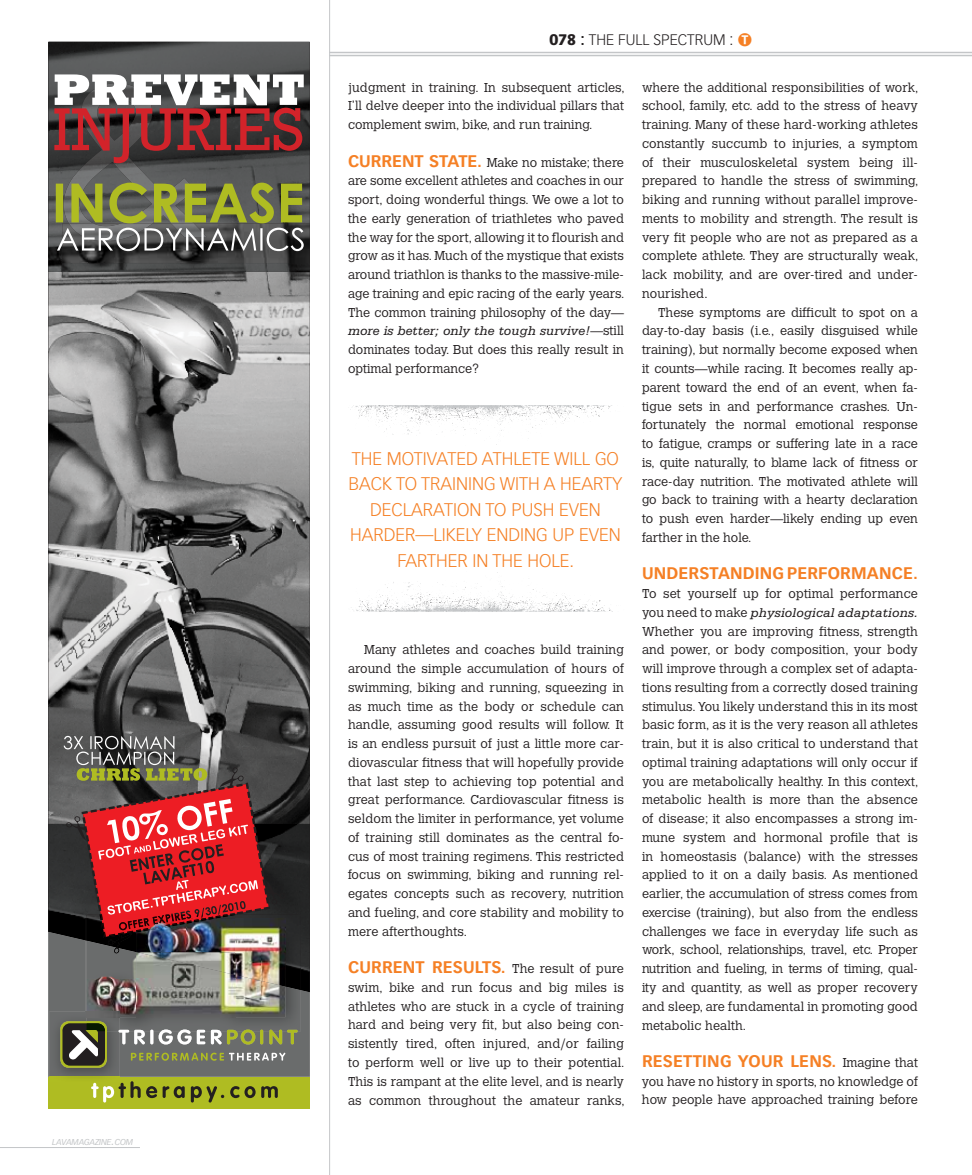
<style>
.page{position:relative;width:972px;height:1175px;background:#fff}
.page>*{position:absolute;margin:0;border:0;box-sizing:border-box;transform-origin:0 0}
.t1{font:300 18px "Vectora LH";color:#f58025}
.t2{font:700 16.5px "Vectora LH";letter-spacing:.01em;color:#f58025}
.t3{font:300 15px "Vectora LH";color:#231f20}
.t4{font:italic 13.5px "Serifa";color:#231f20}
.t5{font:300 12.75px/18.8px "Calvert";color:#231f20;text-align:justify}
.t6{font:italic 8.4px "Vectora LH";letter-spacing:-.015em;color:#c4c6c8}
.s1{font-size:12px}
.s2{font-weight:900}
.s3{font-weight:700}
.s4{font-family:"Bundesbahn Pi One";font-weight:400;color:#f58025}
.s5{font-family:"Vectora LH";font-weight:700;font-size:16.5px;color:#f58025}
.s6{font-family:"Calvert";font-weight:300;font-style:normal;font-size:12.75px}
.s7{font-family:"Calvert";font-weight:300;font-size:12.75px;color:#231f20}
</style>
<div class="page">
<hr style="left:329px;top:55px;width:643px;height:1px;background:#c4c6c8">
<hr style="left:329px;top:52px;width:643px;height:1px;background:#c4c6c8">
<hr style="left:0;top:1147px;width:140px;height:1px;background:#c4c6c8">
<svg style="left:350px;top:405px;width:262px;height:40px"></svg>
<svg style="left:351px;top:572px;width:262px;height:40px"></svg>
<hr style="left:329px;top:0;width:1px;height:1174px;background:#c4c6c8">
<img style="left:48px;top:272px;width:262px;height:552px">
<img style="left:48px;top:42px;width:262px;height:230px">
<img style="left:64px;top:163px;width:131px;height:20px">
<img style="left:62px;top:223px;width:248px;height:40px">
<img style="left:48px;top:824px;width:262px;height:107px">
<svg style="left:48px;top:931px;width:262px;height:177px;background:#666867"></svg>
<div style="left:49px;top:1076px;width:261px;height:32px;background:#afbc22"></div>
<svg style="left:91px;top:1081px;width:66px;height:21px"></svg>
<svg style="left:163px;top:1086px;width:22px;height:12px"></svg>
<svg style="left:191px;top:1086px;width:33px;height:16px"></svg>
<svg style="left:230px;top:1086px;width:48px;height:12px"></svg>
<svg style="left:56px;top:183px;width:248px;height:68px;background:#7a7e53"></svg>
<svg style="left:54px;top:74px;width:250px;height:89px"></svg>
<img style="left:49px;top:1011px;width:71px;height:65px">
<svg style="left:131px;top:1052px;width:154px;height:8px"></svg>
<img style="left:285px;top:914px;width:16px;height:72px">
<img style="left:120px;top:986px;width:181px;height:45px">
<svg style="left:159px;top:1029px;width:46px;height:15px"></svg>
<svg style="left:211px;top:1029px;width:52px;height:15px"></svg>
<svg style="left:269px;top:1029px;width:29px;height:15px"></svg>
<img style="left:111px;top:1017px;width:9px;height:14px">
<svg style="left:119px;top:1029px;width:34px;height:15px"></svg>
<img style="left:85px;top:953px;width:2px;height:58px">
<svg style="left:60px;top:1011px;width:51px;height:56px;background:#65664e"></svg>
<img style="left:186px;top:953px;width:50px;height:10px">
<img style="left:236px;top:953px;width:49px;height:25px">
<img style="left:87px;top:953px;width:49px;height:64px">
<img style="left:136px;top:953px;width:50px;height:64px">
<img style="left:186px;top:963px;width:50px;height:54px">
<img style="left:236px;top:975px;width:16px;height:3px">
<img style="left:236px;top:978px;width:49px;height:39px">
<svg style="left:64px;top:736px;width:222px;height:217px;background:#8e4746"></svg>
<p class="t6" style="left:52px;top:1137px;width:82px">LAVAMAGAZINE<span class="s1">.</span>COM</p>
<p class="t3" style="left:549px;top:31px;width:205px"><span class="s2">078</span> <span class="s3">:</span> THE FULL SPECTRUM : <span class="s4">T</span></p>
<p class="t5" style="left:348px;top:78px;width:278px">judgment in training. In subsequent articles, I’ll delve deeper into the individual pillars that complement swim, bike, and run training.</p>
<p class="t5" style="left:348px;top:153px;width:278px"><span class="s5">CURRENT STATE.</span> Make no mistake; there are some excellent athletes and coaches in our sport, doing wonderful things. We owe a lot to the early generation of triathletes who paved the way for the sport, allowing it to flourish and grow as it has. Much of the mystique that exists around triathlon is thanks to the massive-mile&shy;age training and epic racing of the early years.<br>The common training philosophy of the day—</p>
<p class="t4" style="left:348px;top:323px;width:278px">more is better; only the tough survive!<span class="s6">—still</span></p>
<p class="t5" style="left:348px;top:340px;width:278px">dominates today. But does this really result in optimal performance?</p>
<h1 class="t1" style="left:352px;top:448px;width:11px">THE</h1>
<h1 class="t1" style="left:387px;top:448px;width:117px">M OTIVATE D ATHLETE</h1>
<h1 class="t1" style="left:554px;top:448px;width:66px">WILL GO</h1>
<h1 class="t1" style="left:348px;top:473px;width:276px">BACK TO TRAINING WITH A HEARTY</h1>
<h1 class="t1" style="left:370px;top:499px;width:153px">DECLARATION TO PUSH</h1>
<h1 class="t1" style="left:559px;top:499px;width:43px">EVEN</h1>
<h1 class="t1" style="left:350px;top:524px;width:272px">HARDER—LIKELY ENDING UP EVEN</h1>
<h1 class="t1" style="left:397px;top:550px;width:31px">FARTHER</h1>
<h1 class="t1" style="left:473px;top:550px;width:31px">IN THE</h1>
<h1 class="t1" style="left:528px;top:550px;width:48px">HOLE.</h1>
<p class="t5" style="left:348px;top:640px;width:278px;text-indent:16px">Many athletes and coaches build training around the simple accumulation of hours of swimming, biking and running, squeezing in as much time as the body or schedule can handle, assuming good results will follow. It is an endless pursuit of just a little more car&shy;diovascular fitness that will hopefully provide that last step to achieving top potential and great performance. Cardiovascular fitness is seldom the limiter in performance, yet volume of training still dominates as the central fo&shy;cus of most training regimens. This restricted focus on swimming, biking and running rel&shy;egates concepts such as recovery, nutrition and fueling, and core stability and mobility to mere afterthoughts.</p>
<p class="t2" style="left:348px;top:957px;width:277px">CURRENT RESULTS. <span class="s7">The result of pure</span></p>
<p class="t5" style="left:348px;top:978px;width:278px">swim, bike and run focus and big miles is athletes who are stuck in a cycle of training hard and being very fit, but also being con&shy;sistently tired, often injured, and/or failing to perform well or live up to their potential.<br>This is rampant at the elite level, and is nearly as common throughout the amateur ranks,</p>
<p class="t5" style="left:642px;top:78px;width:278px">where the additional responsibilities of work, school, family, etc. add to the stress of heavy training. Many of these hard-working athletes constantly succumb to injuries, a symptom of their musculoskeletal system being ill&shy;prepared to handle the stress of swimming, biking and running without parallel improve&shy;ments to mobility and strength. The result is very fit people who are not as prepared as a complete athlete. They are structurally weak, lack mobility, and are over-tired and under&shy;nourished.</p>
<p class="t5" style="left:642px;top:303px;width:278px;text-indent:16px">These symptoms are difficult to spot on a day-to-day basis (i.e., easily disguised while training), but normally become exposed when it counts—while racing. It becomes really ap&shy;parent toward the end of an event, when fa&shy;tigue sets in and performance crashes. Un&shy;fortunately the normal emotional response to fatigue, cramps or suffering late in a race is, quite naturally, to blame lack of fitness or race-day nutrition. The motivated athlete will go back to training with a hearty declaration to push even harder—likely ending up even farther in the hole.</p>
<p class="t2" style="left:642px;top:563px;width:277px">UNDERSTANDING PERFORMANCE.</p>
<p class="t5" style="left:642px;top:584px;width:277px">To set yourself up for optimal performance</p>
<p class="t4" style="left:642px;top:605px;width:277px"><span class="s6">you need to make</span> physiological adaptations.</p>
<p class="t5" style="left:642px;top:622px;width:278px">Whether you are improving fitness, strength and power, or body composition, your body will improve through a complex set of adapta&shy;tions resulting from a correctly dosed training stimulus. You likely understand this in its most basic form, as it is the very reason all athletes train, but it is also critical to understand that optimal training adaptations will only occur if you are metabolically healthy. In this context, metabolic health is more than the absence of disease; it also encompasses a strong im&shy;mune system and hormonal profile that is in homeostasis (balance) with the stresses applied to it on a daily basis. As mentioned earlier, the accumulation of stress comes from exercise (training), but also from the endless challenges we face in everyday life such as work, school, relationships, travel, etc. Proper nutrition and fueling, in terms of timing, qual&shy;ity and quantity, as well as proper recovery and sleep, are fundamental in promoting good metabolic health.</p>
<p class="t2" style="left:642px;top:1051px;width:278px">RESETTING YOUR LENS. <span class="s7">Imagine that</span></p>
<p class="t5" style="left:642px;top:1072px;width:278px">you have no history in sports, no knowledge of how people have approached training before</p>
</div>
